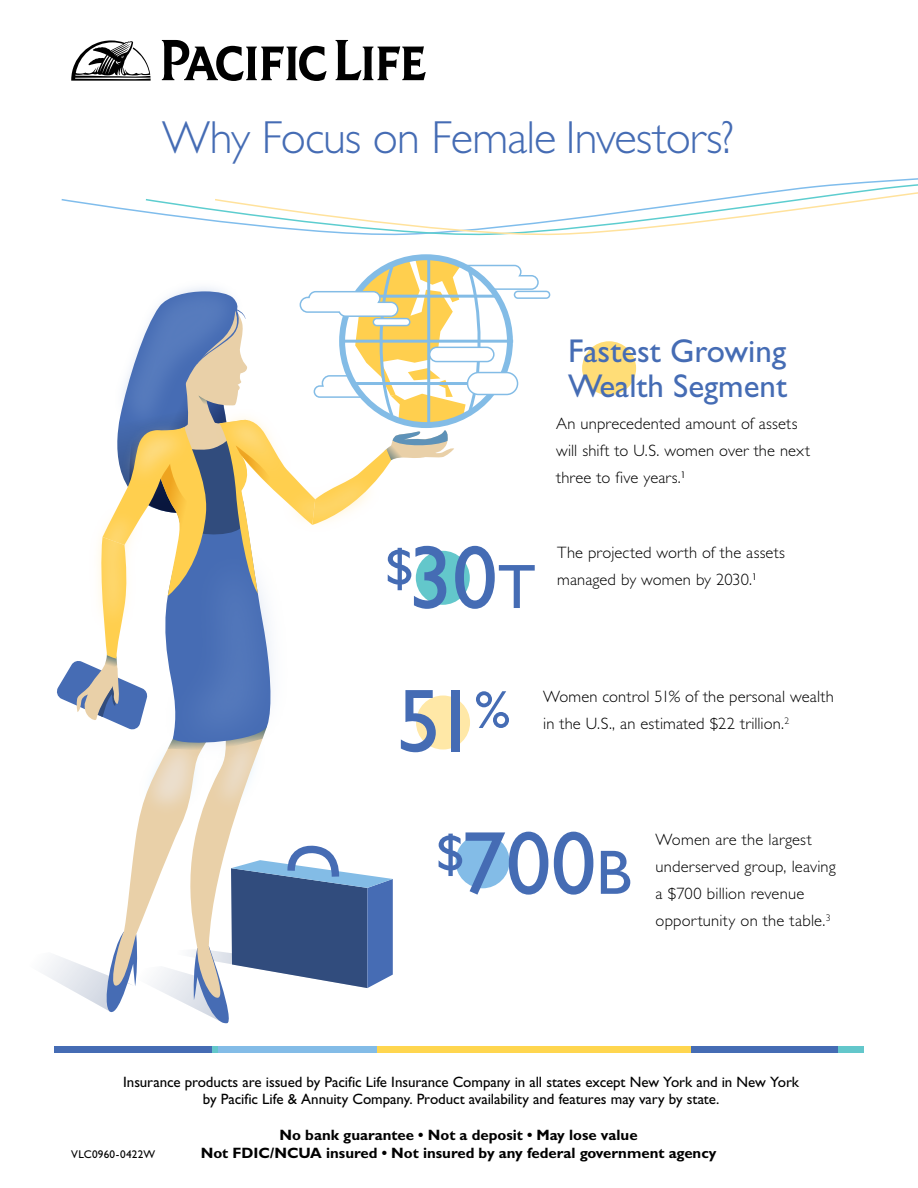
<style>
.page{position:relative;width:918px;height:1188px;background:#fff}
.page>*{position:absolute;margin:0;border:0;box-sizing:border-box;transform-origin:0 0}
.t1{font:90px "Gill Sans Std";letter-spacing:-.005em;color:#456cb4}
.t2{font:300 46.5px "Gill Sans Std";letter-spacing:-.02em;color:#456cb4}
.t3{font:33px/34.5px "Gill Sans Std";color:#456cb4}
.t4{font:300 16.5px/27px "Gill Sans Std";letter-spacing:.01em;color:#000}
.t5{font:15px/16.5px "Gill Sans Std";letter-spacing:-.005em;color:#000;text-align:center}
.t6{font:700 15px/18px "Gill Sans Std";color:#000;text-align:center}
.t7{font:11.25px "Gill Sans Std";letter-spacing:.025em;color:#000}
.s1{font-size:63px}
</style>
<div class="page">
<svg style="left:44px;top:257px;width:575px;height:767px"></svg>
<div style="left:416px;top:696px;width:54px;height:54px;background:#ffe8a7;border-radius:50%"></div>
<div style="left:416px;top:551px;width:54px;height:54px;background:#63c7cb;border-radius:50%"></div>
<div style="left:456px;top:834px;width:54px;height:54px;background:#83bce7;border-radius:50%"></div>
<div style="left:54px;top:1047px;width:785px;height:6px;background:#456cb4"></div>
<div style="left:377px;top:1047px;width:314px;height:6px;background:#ffd64f"></div>
<div style="left:218px;top:1047px;width:159px;height:6px;background:#83bce7"></div>
<div style="left:839px;top:1047px;width:25px;height:6px;background:#63c7cb"></div>
<svg style="left:213px;top:1047px;width:5px;height:6px"></svg>
<div style="left:582px;top:341px;width:54px;height:54px;background:#fd7;border-radius:50%"></div>
<svg style="left:144px;top:199px;width:70px;height:23px"></svg>
<svg style="left:214px;top:178px;width:704px;height:58px"></svg>
<svg style="left:71px;top:40px;width:355px;height:41px"></svg>
<h2 class="t2" style="left:162px;top:111px;width:574px">Why Focus on Female Investors?</h2>
<h3 class="t3" style="left:568px;top:334px;width:220px">Fastest Growing<br>Wealth Segment</h3>
<p class="t4" style="left:556px;top:410px;width:255px">An unprecedented amount of assets will shift to U.S. women over the next three to five years.<sup>1</sup></p>
<h1 class="t1" style="left:385px;top:526px;width:152px"><sup>$</sup>30<span class="s1">T</span></h1>
<p class="t4" style="left:557px;top:539px;width:229px">The projected worth of the assets managed by women by 2030.<sup>1</sup></p>
<h1 class="t1" style="left:396px;top:669px;width:115px">51<sup>%</sup></h1>
<p class="t4" style="left:543px;top:684px;width:292px">Women control 51% of the personal wealth in the U.S., an estimated $22 trillion.<sup>2</sup></p>
<h1 class="t1" style="left:436px;top:812px;width:197px"><sup>$</sup>700<span class="s1">B</span></h1>
<p class="t4" style="left:656px;top:826px;width:182px">Women are the largest underserved group, leaving a $700 billion revenue opportunity on the table.<sup>3</sup></p>
<p class="t5" style="left:123px;top:1074px;width:677px">Insurance products are issued by Pacific Life Insurance Company in all states except New York and in New York by Pacific Life &amp; Annuity Company. Product availability and features may vary by state.</p>
<p class="t7" style="left:71px;top:1148px;width:85px">VLC0960-0422W</p>
<p class="t6" style="left:201px;top:1126px;width:517px">No bank guarantee • Not a deposit • May lose value<br>Not FDIC/NCUA insured • Not insured by any federal government agency</p>
</div>
